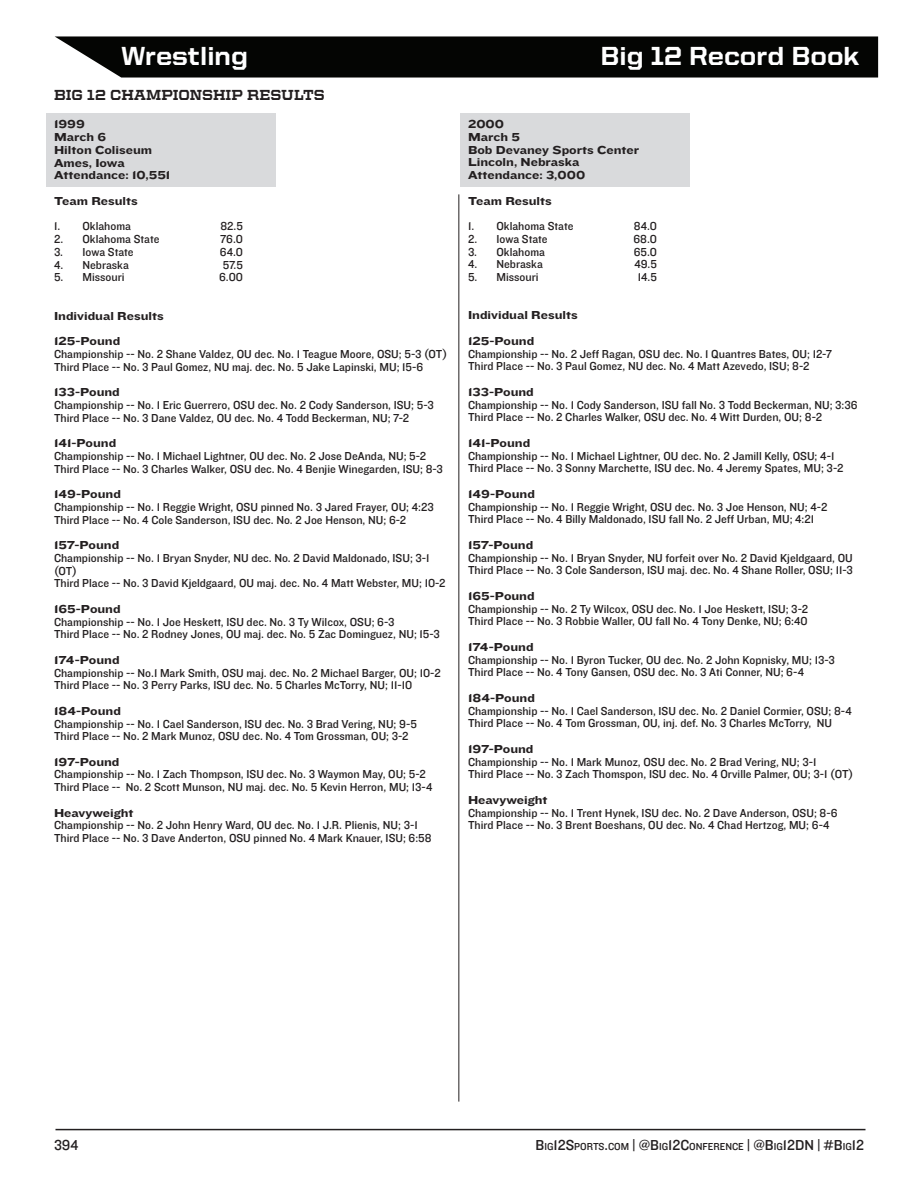
<style>
.page{position:relative;width:918px;height:1188px;background:#fff}
.page>*{position:absolute;margin:0;border:0;box-sizing:border-box;transform-origin:0 0}
.t1{font:800 26.25px "United Sans Semi Ext";color:#fff;scale:.81 1}
.t2{font:15px "Knockout 31 Junior Middlewt";color:#231f20}
.t3{font:800 14.7px "United Serif Ext";letter-spacing:-.005em;color:#231f20;scale:.67 1}
.t4{font:12px/12.8px "Knockout 31 Junior Middlewt";color:#231f20}
.t5{font:12px/12.8px "Knockout 53 Heviweight";color:#231f20}
.t6{font:10.5px "Knockout 31 Junior Middlewt";color:#231f20}
.s1{font-size:15px}
</style>
<div class="page">
<hr style="left:56px;top:1129px;width:810px;height:1px;background:#231f20">
<svg style="left:55px;top:36px;width:823px;height:42px;background:#131412"></svg>
<hr style="left:459px;top:194px;width:1px;height:908px;background:#231f20">
<div style="left:46px;top:113px;width:230px;height:73px;background:#d9dadc"></div>
<div style="left:460px;top:113px;width:230px;height:73px;background:#d9dadc"></div>
<h1 class="t1" style="left:122px;top:41px;width:157px">Wrestling</h1>
<h1 class="t1" style="left:601px;top:41px;width:322px">Big 12 Record Book</h1>
<p class="t3" style="left:54px;top:86px;width:406px">BIG 12 CHAMPIONSHIP RESULTS</p>
<p class="t5" style="left:54px;top:118px;width:118px">1999<br>March 6<br>Hilton Coliseum<br>Ames, Iowa<br>Attendance: 10,551</p>
<p class="t5" style="left:54px;top:194px;width:85px">Team Results</p>
<p class="t4" style="left:54px;top:219px;width:79px">1. Oklahoma</p>
<p class="t4" style="left:220px;top:219px;width:24px">82.5</p>
<p class="t4" style="left:54px;top:232px;width:107px">2. Oklahoma State</p>
<p class="t4" style="left:220px;top:232px;width:24px">76.0</p>
<p class="t4" style="left:54px;top:245px;width:81px">3. Iowa State</p>
<p class="t4" style="left:220px;top:245px;width:25px">64.0</p>
<p class="t4" style="left:54px;top:258px;width:76px">4. Nebraska</p>
<p class="t4" style="left:223px;top:258px;width:22px">57.5</p>
<p class="t4" style="left:54px;top:270px;width:72px">5. Missouri</p>
<p class="t4" style="left:219px;top:270px;width:25px">6.00</p>
<p class="t5" style="left:54px;top:302px;width:111px;line-height:25.5px">Individual Results<br>125-Pound</p>
<p class="t4" style="left:54px;top:347px;width:395px">Championship -- No. 2 Shane Valdez, OU dec. No. 1 Teague Moore, OSU; 5-3 (OT)<br>Third Place -- No. 3 Paul Gomez, NU maj. dec. No. 5 Jake Lapinski, MU; 15-6</p>
<p class="t5" style="left:54px;top:385px;width:67px">133-Pound</p>
<p class="t4" style="left:54px;top:398px;width:381px">Championship -- No. 1 Eric Guerrero, OSU dec. No. 2 Cody Sanderson, ISU; 5-3<br>Third Place -- No. 3 Dane Valdez, OU dec. No. 4 Todd Beckerman, NU; 7-2</p>
<p class="t5" style="left:54px;top:436px;width:64px">141-Pound</p>
<p class="t4" style="left:54px;top:449px;width:390px">Championship -- No. 1 Michael Lightner, OU dec. No. 2 Jose DeAnda, NU; 5-2<br>Third Place -- No. 3 Charles Walker, OSU dec. No. 4 Benjie Winegarden, ISU; 8-3</p>
<p class="t5" style="left:54px;top:487px;width:68px">149-Pound</p>
<p class="t4" style="left:54px;top:500px;width:381px">Championship -- No. 1 Reggie Wright, OSU pinned No. 3 Jared Frayer, OU; 4:23<br>Third Place -- No. 4 Cole Sanderson, ISU dec. No. 2 Joe Henson, NU; 6-2</p>
<p class="t5" style="left:54px;top:538px;width:67px">157-Pound</p>
<p class="t4" style="left:54px;top:551px;width:393px">Championship -- No. 1 Bryan Snyder, NU dec. No. 2 David Maldonado, ISU; 3-1 (OT)<br>Third Place -- No. 3 David Kjeldgaard, OU maj. dec. No. 4 Matt Webster, MU; 10-2</p>
<p class="t5" style="left:54px;top:602px;width:68px">165-Pound</p>
<p class="t4" style="left:54px;top:615px;width:387px">Championship -- No. 1 Joe Heskett, ISU dec. No. 3 Ty Wilcox, OSU; 6-3<br>Third Place -- No. 2 Rodney Jones, OU maj. dec. No. 5 Zac Dominguez, NU; 15-3</p>
<p class="t5" style="left:54px;top:653px;width:67px">174-Pound</p>
<p class="t4" style="left:54px;top:666px;width:388px">Championship -- No.1 Mark Smith, OSU maj. dec. No. 2 Michael Barger, OU; 10-2<br>Third Place -- No. 3 Perry Parks, ISU dec. No. 5 Charles McTorry, NU; 11-10</p>
<p class="t5" style="left:54px;top:704px;width:68px">184-Pound</p>
<p class="t4" style="left:54px;top:717px;width:365px">Championship -- No. 1 Cael Sanderson, ISU dec. No. 3 Brad Vering, NU; 9-5<br>Third Place -- No. 2 Mark Munoz, OSU dec. No. 4 Tom Grossman, OU; 3-2</p>
<p class="t5" style="left:54px;top:755px;width:67px">197-Pound</p>
<p class="t4" style="left:54px;top:768px;width:380px">Championship -- No. 1 Zach Thompson, ISU dec. No. 3 Waymon May, OU; 5-2<br>Third Place -- No. 2 Scott Munson, NU maj. dec. No. 5 Kevin Herron, MU; 13-4</p>
<p class="t5" style="left:54px;top:806px;width:81px">Heavyweight</p>
<p class="t4" style="left:54px;top:819px;width:379px">Championship -- No. 2 John Henry Ward, OU dec. No. 1 J.R. Plienis, NU; 3-1<br>Third Place -- No. 3 Dave Anderton, OSU pinned No. 4 Mark Knauer, ISU; 6:58</p>
<p class="t5" style="left:468px;top:117px;width:173px">2000<br>March 5<br>Bob Devaney Sports Center<br>Lincoln, Nebraska<br>Attendance: 3,000</p>
<p class="t5" style="left:468px;top:194px;width:85px">Team Results</p>
<p class="t4" style="left:468px;top:219px;width:107px">1. Oklahoma State</p>
<p class="t4" style="left:634px;top:219px;width:25px">84.0</p>
<p class="t4" style="left:468px;top:232px;width:81px">2. Iowa State</p>
<p class="t4" style="left:634px;top:232px;width:25px">68.0</p>
<p class="t4" style="left:468px;top:245px;width:79px">3. Oklahoma</p>
<p class="t4" style="left:634px;top:245px;width:25px">65.0</p>
<p class="t4" style="left:468px;top:257px;width:76px">4. Nebraska</p>
<p class="t4" style="left:635px;top:257px;width:24px">49.5</p>
<p class="t4" style="left:468px;top:270px;width:72px">5. Missouri</p>
<p class="t4" style="left:638px;top:270px;width:21px">14.5</p>
<p class="t5" style="left:468px;top:302px;width:111px;line-height:25.5px">Individual Results<br>125-Pound</p>
<p class="t4" style="left:468px;top:347px;width:365px">Championship -- No. 2 Jeff Ragan, OSU dec. No. 1 Quantres Bates, OU; 12-7<br>Third Place -- No. 3 Paul Gomez, NU dec. No. 4 Matt Azevedo, ISU; 8-2</p>
<p class="t5" style="left:468px;top:385px;width:67px">133-Pound</p>
<p class="t4" style="left:468px;top:398px;width:391px">Championship -- No. 1 Cody Sanderson, ISU fall No. 3 Todd Beckerman, NU; 3:36<br>Third Place -- No. 2 Charles Walker, OSU dec. No. 4 Witt Durden, OU; 8-2</p>
<p class="t5" style="left:468px;top:436px;width:64px">141-Pound</p>
<p class="t4" style="left:468px;top:449px;width:377px">Championship -- No. 1 Michael Lightner, OU dec. No. 2 Jamill Kelly, OSU; 4-1<br>Third Place -- No. 3 Sonny Marchette, ISU dec. No. 4 Jeremy Spates, MU; 3-2</p>
<p class="t5" style="left:468px;top:487px;width:68px">149-Pound</p>
<p class="t4" style="left:468px;top:500px;width:361px">Championship -- No. 1 Reggie Wright, OSU dec. No. 3 Joe Henson, NU; 4-2<br>Third Place -- No. 4 Billy Maldonado, ISU fall No. 2 Jeff Urban, MU; 4:21</p>
<p class="t5" style="left:468px;top:538px;width:67px">157-Pound</p>
<p class="t4" style="left:468px;top:551px;width:386px">Championship -- No. 1 Bryan Snyder, NU forfeit over No. 2 David Kjeldgaard, OU<br>Third Place -- No. 3 Cole Sanderson, ISU maj. dec. No. 4 Shane Roller, OSU; 11-3</p>
<p class="t5" style="left:468px;top:589px;width:68px">165-Pound</p>
<p class="t4" style="left:468px;top:602px;width:342px">Championship -- No. 2 Ty Wilcox, OSU dec. No. 1 Joe Heskett, ISU; 3-2<br>Third Place -- No. 3 Robbie Waller, OU fall No. 4 Tony Denke, NU; 6:40</p>
<p class="t5" style="left:468px;top:640px;width:67px">174-Pound</p>
<p class="t4" style="left:468px;top:653px;width:368px">Championship -- No. 1 Byron Tucker, OU dec. No. 2 John Kopnisky, MU; 13-3<br>Third Place -- No. 4 Tony Gansen, OSU dec. No. 3 Ati Conner, NU; 6-4</p>
<p class="t5" style="left:468px;top:691px;width:68px">184-Pound</p>
<p class="t4" style="left:468px;top:704px;width:385px">Championship -- No. 1 Cael Sanderson, ISU dec. No. 2 Daniel Cormier, OSU; 8-4<br>Third Place -- No. 4 Tom Grossman, OU, inj. def. No. 3 Charles McTorry, NU</p>
<p class="t5" style="left:468px;top:742px;width:67px">197-Pound</p>
<p class="t4" style="left:468px;top:755px;width:387px">Championship -- No. 1 Mark Munoz, OSU dec. No. 2 Brad Vering, NU; 3-1<br>Third Place -- No. 3 Zach Thomspon, ISU dec. No. 4 Orville Palmer, OU; 3-1 (OT)</p>
<p class="t5" style="left:468px;top:793px;width:81px">Heavyweight</p>
<p class="t4" style="left:468px;top:806px;width:371px">Championship -- No. 1 Trent Hynek, ISU dec. No. 2 Dave Anderson, OSU; 8-6<br>Third Place -- No. 3 Brent Boeshans, OU dec. No. 4 Chad Hertzog, MU; 6-4</p>
<p class="t2" style="left:54px;top:1135px;width:26px">394</p>
<p class="t6" style="left:536px;top:1139px;width:330px"><span class="s1">B</span>IG<span class="s1">12S</span>PORTS<span class="s1">.</span>COM <span class="s1">| @B</span>IG<span class="s1">12C</span>ONFERENCE <span class="s1">| @B</span>IG<span class="s1">12DN | #B</span>IG<span class="s1">12</span></p>
</div>
